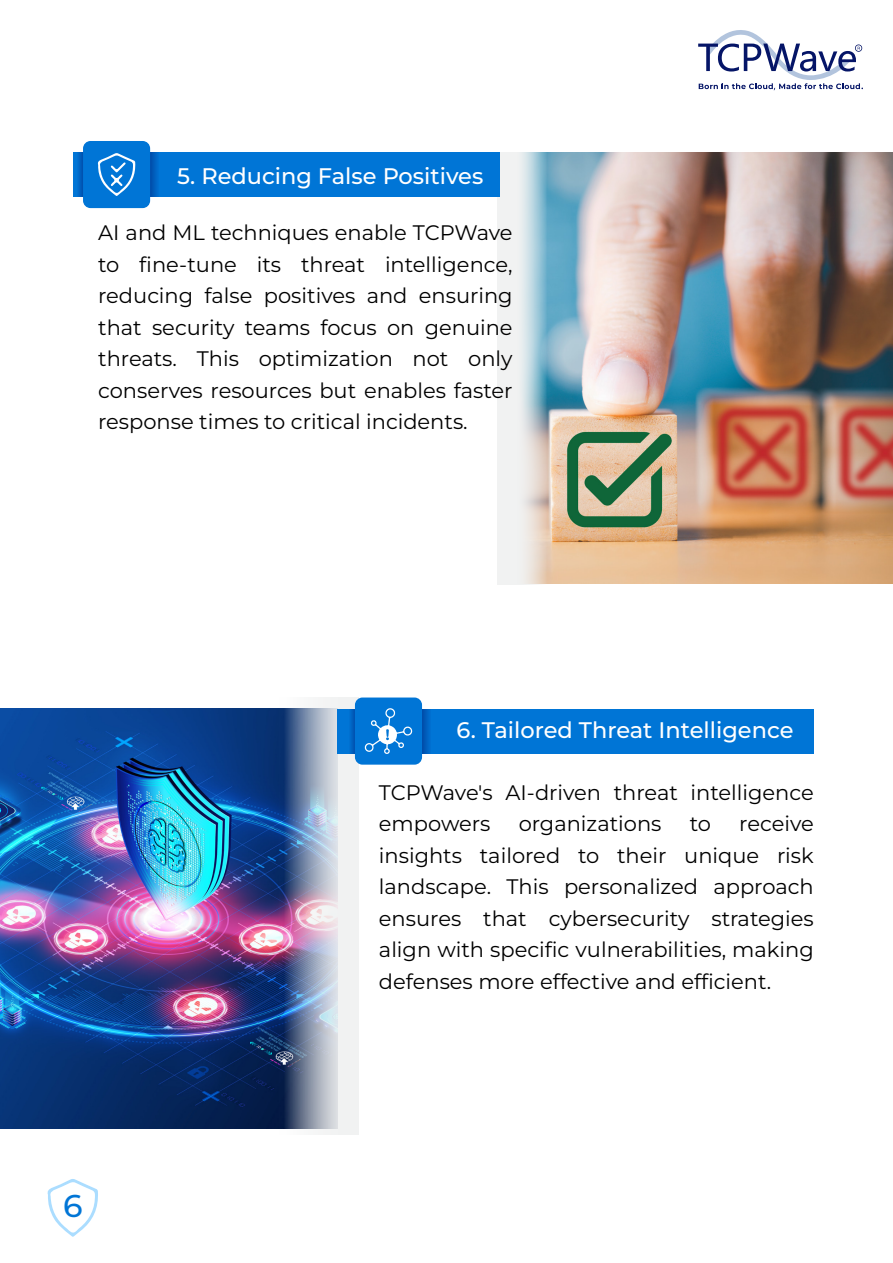
<style>
.page{position:relative;width:893px;height:1263px;background:#fff}
.page>*{position:absolute;margin:0;border:0;box-sizing:border-box;transform-origin:0 0}
.t1{font:100 31.5px "Montserrat";color:#0075d6}
.t2{font:100 22.5px "Montserrat";color:#fff}
.t3{font:100 21px/31.5px "Montserrat";color:#000;text-align:justify}
</style>
<div class="page">
<img style="left:0;top:708px;width:279px;height:420px">
<img style="left:279px;top:697px;width:79px;height:438px">
<img style="left:549px;top:152px;width:344px;height:431px">
<svg style="left:497px;top:152px;width:52px;height:432px"></svg>
<div style="left:73px;top:153px;width:426px;height:44px;background:#0075d6"></div>
<svg style="left:78px;top:153px;width:79px;height:44px"></svg>
<div style="left:83px;top:141px;width:67px;height:67px;background:#0075d6;border-radius:8px"></div>
<div style="left:338px;top:709px;width:476px;height:44px;background:#0075d6"></div>
<svg style="left:350px;top:709px;width:79px;height:44px"></svg>
<div style="left:355px;top:697px;width:67px;height:68px;background:#0075d6;border-radius:8px"></div>
<svg style="left:97px;top:153px;width:39px;height:43px"></svg>
<svg style="left:364px;top:708px;width:49px;height:46px"></svg>
<svg style="left:698px;top:30px;width:165px;height:60px"></svg>
<svg style="left:47px;top:1179px;width:51px;height:58px"></svg>
<p class="t2" style="left:177px;top:161px;width:308px">5. Reducing False Positives</p>
<p class="t3" style="left:98px;top:217px;width:416px">AI and ML techniques enable TCPWave to fine-tune its threat intelligence, reducing false positives and ensuring that security teams focus on genuine threats. This optimization not only conserves resources but enables faster response times to critical incidents.</p>
<h1 class="t1" style="left:63px;top:1185px;width:21px">6</h1>
<p class="t2" style="left:457px;top:715px;width:338px">6. Tailored Threat Intelligence</p>
<p class="t3" style="left:379px;top:776px;width:436px">TCPWave's AI-driven threat intelligence empowers</p>
<p class="t3" style="left:379px;top:807px;width:436px;text-indent:360px">receive insights tailored to their unique risk landscape. This personalized approach ensures that cybersecurity strategies align with specific vulnerabilities, making defenses more effective and efficient.</p>
<p class="t3" style="left:519px;top:807px;width:144px">organizations</p>
<p class="t3" style="left:690px;top:807px;width:23px">to</p>
</div>
